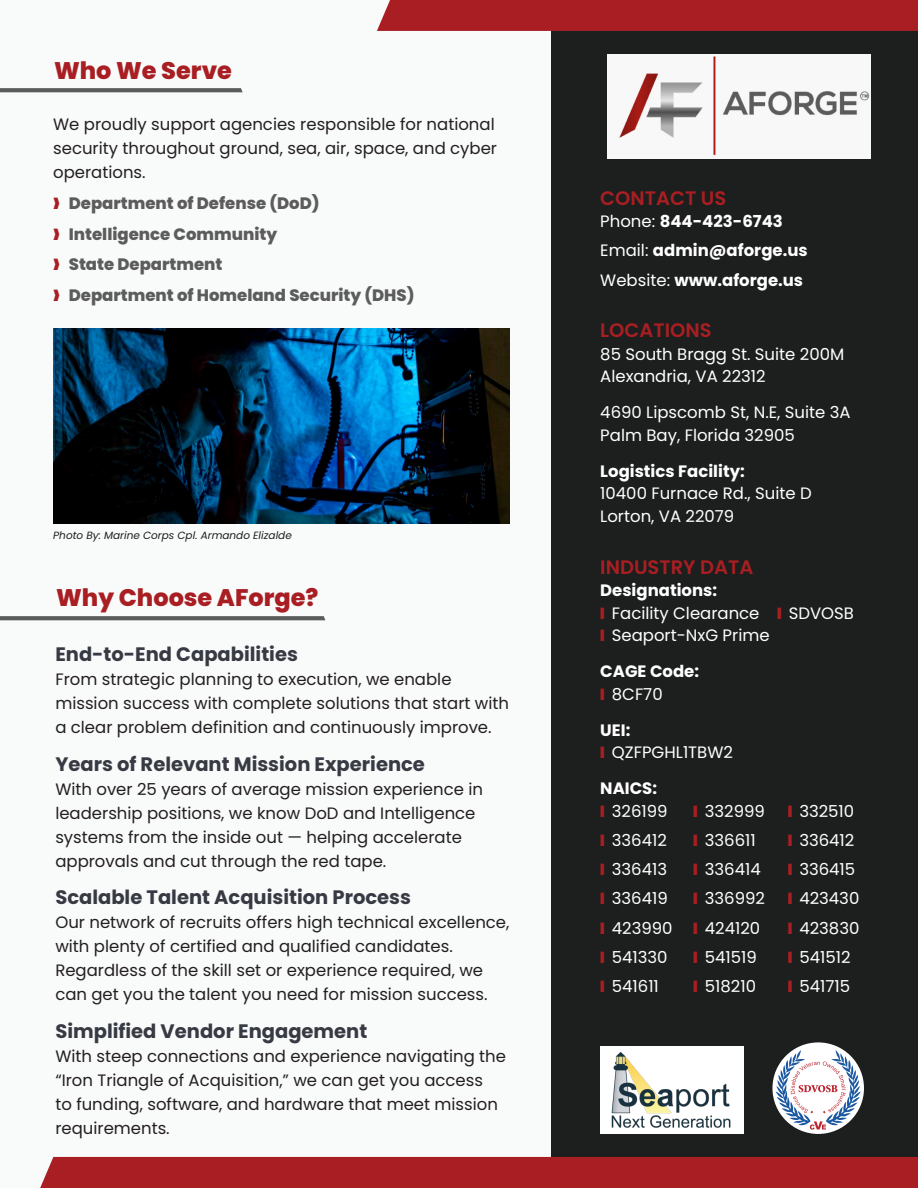
<style>
.page{position:relative;width:918px;height:1188px;background:#f9fafa}
.page>*{position:absolute;margin:0;border:0;box-sizing:border-box;transform-origin:0 0}
.t1{font:800 24px "Poppins";color:#a91e22}
.t2{font:700 19.5px "Poppins";color:#373a43}
.t3{font:600 19.5px "Poppins";color:#a91e22}
.t4{font:16.5px/24px "Poppins";color:#231f20}
.t5{font:16.5px/22.5px "Poppins";color:#fff}
.t6{font:700 16.5px/22.5px "Poppins";color:#fff}
.t7{font:800 16.5px "Poppins";color:#5c5c5d}
.t8{font:italic 10.5px "Poppins";color:#1d1e1e}
.s1{color:#a91e22}
.s2{font-weight:400}
.s3{font-weight:700}
</style>
<div class="page">
<div style="left:552px;top:23px;width:366px;height:1165px;background:#1d1e1e"></div>
<svg style="left:0;top:88px;width:243px;height:4px"></svg>
<svg style="left:0;top:616px;width:325px;height:4px"></svg>
<div style="left:377px;top:0;width:541px;height:31px;background:#a91e22"></div>
<img style="left:607px;top:54px;width:264px;height:104px">
<img style="left:54px;top:328px;width:455px;height:196px">
<div style="left:40px;top:1157px;width:878px;height:31px;background:#a91e22"></div>
<img style="left:600px;top:1046px;width:144px;height:88px">
<svg style="left:772px;top:1042px;width:92px;height:92px"></svg>
<svg style="left:776px;top:1050px;width:85px;height:80px;background:#bec0cc"></svg>
<p class="t1" style="left:54px;top:57px;width:180px">Who We Serve</p>
<p class="t4" style="left:53px;top:112px;width:445px">We proudly support agencies responsible for national security throughout ground, sea, air, space, and cyber operations.</p>
<p class="t7" style="left:53px;top:193px;width:268px"><span class="s1">❱</span> Department of Defense (DoD)</p>
<p class="t7" style="left:53px;top:224px;width:226px"><span class="s1">❱</span> Intelligence Community</p>
<p class="t7" style="left:53px;top:255px;width:171px"><span class="s1">❱</span> State Department</p>
<p class="t7" style="left:53px;top:286px;width:363px"><span class="s1">❱</span> Department of Homeland Security (DHS)</p>
<p class="t8" style="left:53px;top:529px;width:240px">Photo By: Marine Corps Cpl. Armando Elizalde</p>
<p class="t1" style="left:56px;top:583px;width:264px">Why Choose AForge?</p>
<p class="t2" style="left:55px;top:643px;width:244px">End-to-End Capabilities</p>
<p class="t4" style="left:55px;top:668px;width:455px">From strategic planning to execution, we enable mission success with complete solutions that start with a clear problem definition and continuously improve.</p>
<p class="t2" style="left:55px;top:753px;width:371px">Years of Relevant Mission Experience</p>
<p class="t4" style="left:55px;top:777px;width:429px">With over 25 years of average mission experience in leadership positions, we know DoD and Intelligence systems from the inside out — helping accelerate approvals and cut through the red tape.</p>
<p class="t2" style="left:55px;top:886px;width:357px">Scalable Talent Acquisition Process</p>
<p class="t4" style="left:55px;top:911px;width:456px">Our network of recruits offers high technical excellence, with plenty of certified and qualified candidates.<br>Regardless of the skill set or experience required, we can get you the talent you need for mission success.</p>
<p class="t2" style="left:55px;top:1020px;width:313px">Simplified Vendor Engagement</p>
<p class="t4" style="left:55px;top:1044px;width:452px">With steep connections and experience navigating the “Iron Triangle of Acquisition,” we can get you access<br>to funding, software, and hardware that meet mission requirements.</p>
<p class="t3" style="left:600px;top:186px;width:128px">CONTACT US</p>
<p class="t6" style="left:600px;top:210px;width:184px"><span class="s2">Phone:</span> 844-423-6743</p>
<p class="t6" style="left:600px;top:239px;width:209px"><span class="s2">Email:</span> admin@aforge.us</p>
<p class="t6" style="left:600px;top:269px;width:204px"><span class="s2">Website:</span> www.aforge.us</p>
<p class="t3" style="left:600px;top:319px;width:113px">LOCATIONS</p>
<p class="t5" style="left:600px;top:343px;width:246px">85 South Bragg St. Suite 200M<br>Alexandria, VA 22312</p>
<p class="t5" style="left:600px;top:401px;width:252px">4690 Lipscomb St, N.E, Suite 3A<br>Palm Bay, Florida 32905</p>
<p class="t6" style="left:600px;top:460px;width:146px">Logistics Facility:</p>
<p class="t5" style="left:600px;top:482px;width:213px">10400 Furnace Rd., Suite D</p>
<p class="t5" style="left:600px;top:505px;width:136px">Lorton, VA 22079</p>
<p class="t3" style="left:600px;top:555px;width:155px">INDUSTRY DATA</p>
<p class="t5" style="left:600px;top:579px;width:255px"><span class="s3">Designations:<br></span><span class="s1">❙</span> Facility Clearance <span class="s1">❙</span> SDVOSB <span class="s1">❙</span> Seaport-NxG Prime</p>
<p class="t6" style="left:600px;top:660px;width:100px">CAGE Code: <span class="s1">❙</span> <span class="s2">8CF70</span></p>
<p class="t5" style="left:600px;top:719px;width:134px"><span class="s3">UEI:<br></span><span class="s1">❙</span> QZFPGHL1TBW2</p>
<p class="t6" style="left:600px;top:777px;width:69px">NAICS:<br><span class="s1">❙</span> <span class="s2">326199</span></p>
<p class="t5" style="left:693px;top:800px;width:73px"><span class="s1">❙</span> 332999</p>
<p class="t5" style="left:788px;top:800px;width:68px"><span class="s1">❙</span> 332510</p>
<p class="t5" style="left:600px;top:829px;width:68px"><span class="s1">❙</span> 336412</p>
<p class="t5" style="left:693px;top:829px;width:64px"><span class="s1">❙</span> 336611</p>
<p class="t5" style="left:788px;top:829px;width:68px"><span class="s1">❙</span> 336412</p>
<p class="t5" style="left:600px;top:858px;width:68px"><span class="s1">❙</span> 336413</p>
<p class="t5" style="left:693px;top:858px;width:69px"><span class="s1">❙</span> 336414</p>
<p class="t5" style="left:788px;top:858px;width:69px"><span class="s1">❙</span> 336415</p>
<p class="t5" style="left:600px;top:887px;width:69px"><span class="s1">❙</span> 336419</p>
<p class="t5" style="left:693px;top:887px;width:73px"><span class="s1">❙</span> 336992</p>
<p class="t5" style="left:788px;top:887px;width:73px"><span class="s1">❙</span> 423430</p>
<p class="t5" style="left:600px;top:917px;width:74px"><span class="s1">❙</span> 423990</p>
<p class="t5" style="left:693px;top:917px;width:68px"><span class="s1">❙</span> 424120</p>
<p class="t5" style="left:788px;top:917px;width:73px"><span class="s1">❙</span> 423830</p>
<p class="t5" style="left:600px;top:946px;width:69px"><span class="s1">❙</span> 541330</p>
<p class="t5" style="left:693px;top:946px;width:65px"><span class="s1">❙</span> 541519</p>
<p class="t5" style="left:788px;top:946px;width:64px"><span class="s1">❙</span> 541512</p>
<p class="t5" style="left:600px;top:975px;width:60px"><span class="s1">❙</span> 541611</p>
<p class="t5" style="left:693px;top:975px;width:64px"><span class="s1">❙</span> 518210</p>
<p class="t5" style="left:788px;top:975px;width:64px"><span class="s1">❙</span> 541715</p>
</div>
